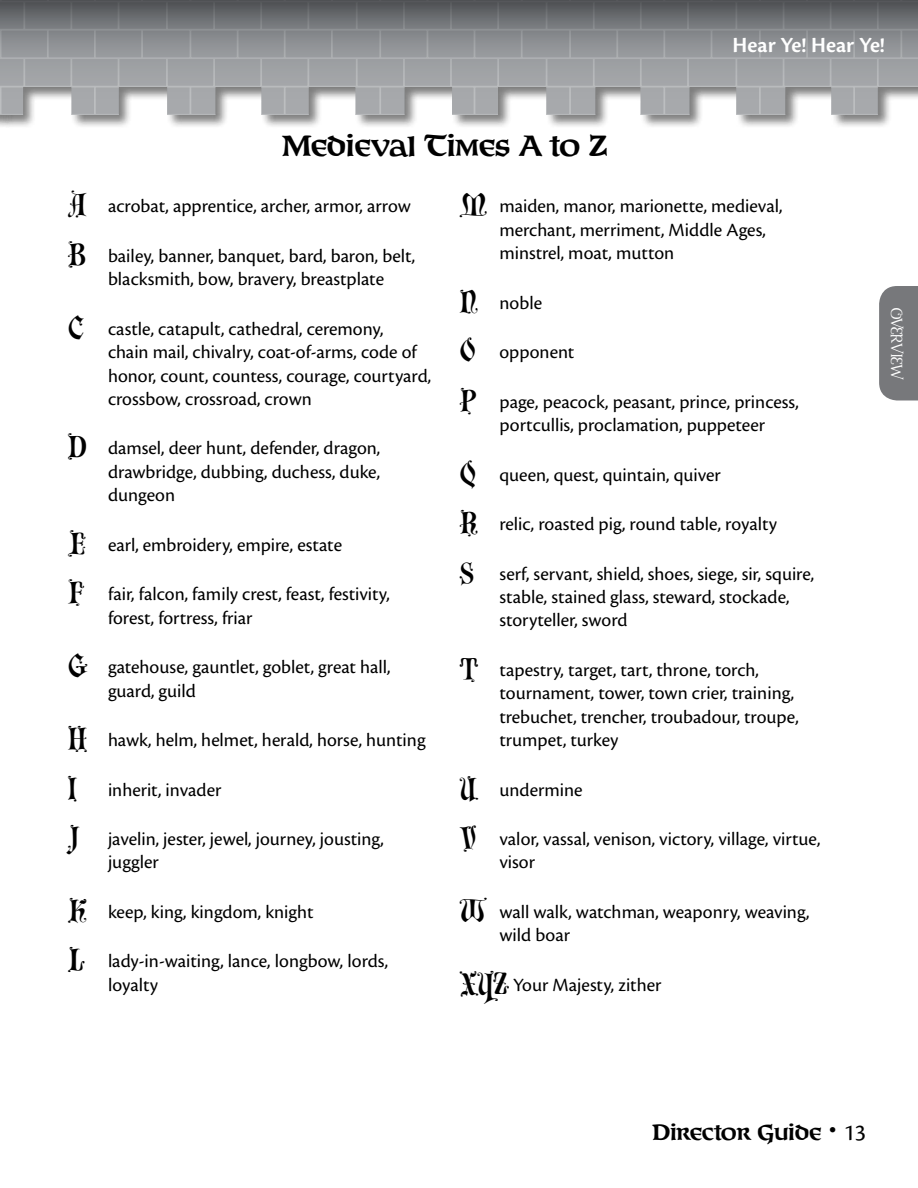
<style>
.page{position:relative;width:918px;height:1188px;background:#fff}
.page>*{position:absolute;margin:0;border:0;box-sizing:border-box;transform-origin:0 0}
.t1{font:700 30px "Connemara Old Style Pro";letter-spacing:-.005em;color:#000}
.t2{font:700 22.5px "Connemara Old Style Pro";color:#000}
.t3{font:600 22.5px "Cronos Pro";color:#fff}
.t4{font:19.5px/23.4px "Cronos Pro";color:#000}
.t5{font:18px "Liam";color:#fff}
.s1{font-family:"Kynges XNF";font-size:39px}
.s2{font-size:28.5px}
.s3{font-family:"Cronos Pro";font-weight:400;font-size:24px}
</style>
<div class="page">
<svg style="left:0;top:0;width:918px;height:127px;background:#9b9d9f"></svg>
<div style="left:879px;top:286px;width:39px;height:114px;background:#77787b"></div>
<p class="t3" style="left:733px;top:32px;width:154px">Hear Ye! Hear Ye!</p>
<h1 class="t1" style="left:283px;top:127px;width:327px">Medieval Times A to Z</h1>
<p class="t4" style="left:68px;top:195px;width:345px"><span class="s1">A</span> acrobat, apprentice, archer, armor, arrow</p>
<p class="t4" style="left:68px;top:244px;width:349px;text-align:center"><span class="s1">B</span> bailey, banner, banquet, bard, baron, belt, blacksmith, bow, bravery, breastplate</p>
<p class="t4" style="left:108px;top:317px;width:325px;text-indent:-40px"><span class="s1">C</span> castle, catapult, cathedral, ceremony,<br>chain mail, chivalry, coat-of-arms, code of honor, count, countess, courage, courtyard, crossbow, crossroad, crown</p>
<p class="t4" style="left:108px;top:437px;width:274px;text-align:justify;text-indent:-40px"><span class="s1">D</span> damsel, deer hunt, defender, dragon, drawbridge, dubbing, duchess, duke, dungeon</p>
<p class="t4" style="left:68px;top:533px;width:276px"><span class="s1">E</span> earl, embroidery, empire, estate</p>
<p class="t4" style="left:108px;top:583px;width:283px;text-indent:-40px"><span class="s1">F</span> fair, falcon, family crest, feast, festivity, forest, fortress, friar</p>
<p class="t4" style="left:108px;top:655px;width:284px;text-indent:-40px"><span class="s1">G</span> gatehouse, gauntlet, goblet, great hall, guard, guild</p>
<p class="t4" style="left:68px;top:728px;width:360px"><span class="s1">H</span> hawk, helm, helmet, herald, horse, hunting</p>
<p class="t4" style="left:68px;top:778px;width:155px"><span class="s1">I</span> inherit, invader</p>
<p class="t4" style="left:108px;top:827px;width:278px;text-indent:-40px"><span class="s1">J</span> javelin, jester, jewel, journey, jousting, juggler</p>
<p class="t4" style="left:68px;top:900px;width:248px"><span class="s1">K</span> keep, king, kingdom, knight</p>
<p class="t4" style="left:108px;top:950px;width:282px;text-indent:-40px"><span class="s1">L</span> lady-in-waiting, lance, longbow, lords, loyalty</p>
<p class="t4" style="left:500px;top:195px;width:284px;text-indent:-40px"><span class="s1">M</span> maiden, manor, marionette, medieval, merchant, merriment, Middle Ages, minstrel, moat, mutton</p>
<p class="t4" style="left:459px;top:291px;width:85px"><span class="s1">N</span> noble</p>
<p class="t4" style="left:459px;top:340px;width:117px"><span class="s1">O</span> opponent</p>
<p class="t4" style="left:459px;top:390px;width:341px;text-align:center"><span class="s1">P</span> page, peacock, peasant, prince, princess, portcullis, proclamation, puppeteer</p>
<p class="t4" style="left:459px;top:463px;width:263px"><span class="s1">Q</span> queen, quest, quintain, quiver</p>
<p class="t4" style="left:459px;top:512px;width:320px"><span class="s1">R</span> relic, roasted pig, round table, royalty</p>
<p class="t4" style="left:500px;top:562px;width:316px;text-indent:-40px"><span class="s1">S</span> serf, servant, shield, shoes, siege, sir, squire, stable, stained glass, steward, stockade, storyteller, sword</p>
<p class="t4" style="left:500px;top:658px;width:301px;text-indent:-40px"><span class="s1">T</span> tapestry, target, tart, throne, torch, tournament, tower, town crier, training, trebuchet, trencher, troubadour, troupe, trumpet, turkey</p>
<p class="t4" style="left:459px;top:778px;width:125px"><span class="s1">U</span> undermine</p>
<p class="t4" style="left:500px;top:827px;width:322px;text-indent:-40px"><span class="s1">V</span> valor, vassal, venison, victory, village, virtue, visor</p>
<p class="t4" style="left:500px;top:900px;width:312px;text-indent:-40px"><span class="s1">W</span> wall walk, watchman, weaponry, weaving, wild boar</p>
<p class="t4" style="left:459px;top:973px;width:204px"><span class="s1">XYZ</span> Your Majesty, zither</p>
<p class="t5" style="left:907px;top:308px;width:74px;rotate:90deg">Overview</p>
<p class="t2" style="left:653px;top:1118px;width:215px">Director Guide <span class="s2">•</span> <span class="s3">13</span></p>
</div>
